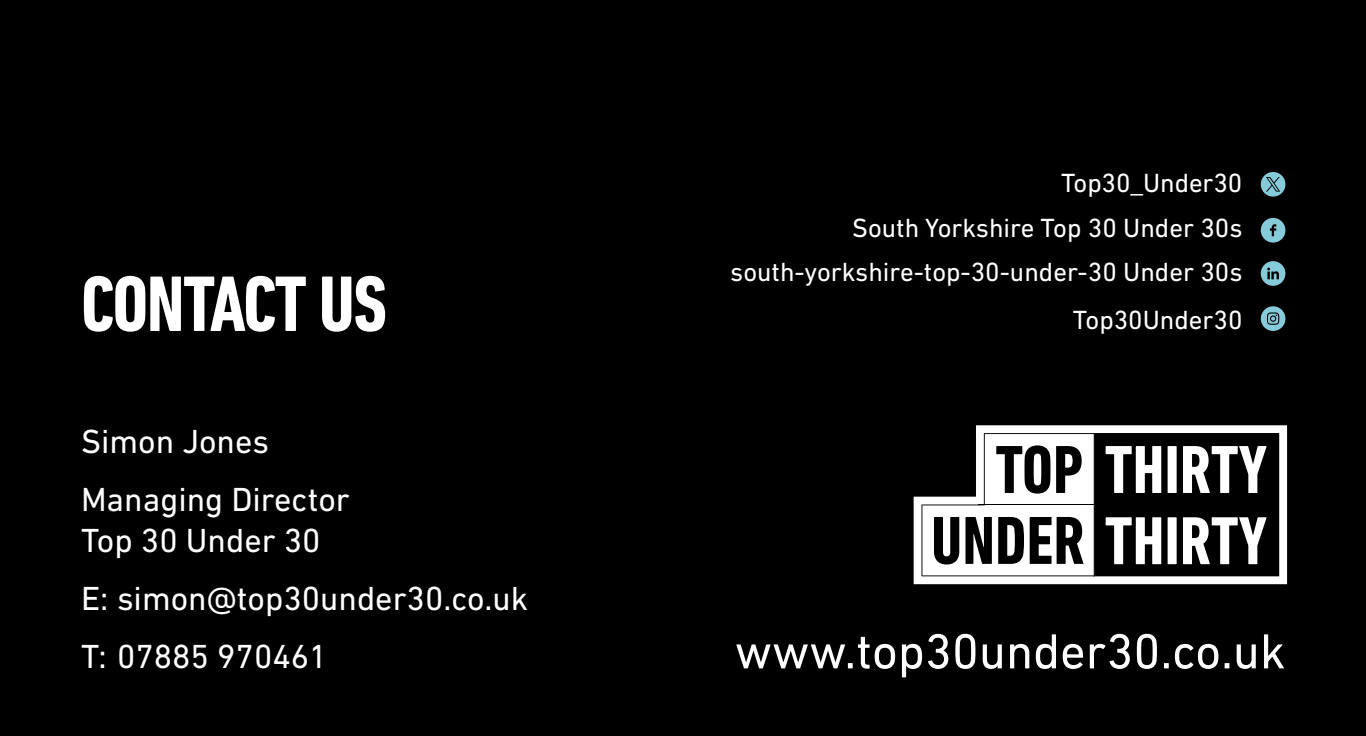
<style>
.page{position:relative;width:1366px;height:736px;background:#000}
.page>*{position:absolute;margin:0;border:0;box-sizing:border-box;transform-origin:0 0}
.t1{font:700 condensed 80px "DIN Next LT Pro";letter-spacing:-.02em;color:#fff}
.t2{font:50px "DIN Next LT Pro";color:#fff}
.t3{font:34px/58.3px "DIN Next LT Pro";color:#fff}
.t4{font:26.8px/44.4px "DIN Next LT Pro";color:#fff;text-align:right}
</style>
<div class="page">
<svg style="left:914px;top:425px;width:373px;height:159px;fill:#fff"></svg>
<svg style="left:921px;top:433px;width:358px;height:143px"></svg>
<hr style="left:978px;top:505px;width:117px;height:1px;background:#000">
<svg style="left:1261px;top:172px;width:24px;height:25px"></svg>
<svg style="left:1261px;top:218px;width:24px;height:25px"></svg>
<svg style="left:1261px;top:261px;width:24px;height:25px"></svg>
<svg style="left:1261px;top:306px;width:24px;height:25px"></svg>
<h1 class="t1" style="left:81px;top:258px;width:308px">CONTACT US</h1>
<p class="t3" style="left:81px;top:412px;width:270px">Simon Jones<br>Managing Director</p>
<p class="t3" style="left:81px;top:511px;width:449px">Top 30 Under 30<br>E: simon@top30under30.co.uk<br>T: 07885 970461</p>
<p class="t4" style="left:730px;top:160px;width:514px">Top30_Under30<br>South Yorkshire Top 30 Under 30s south-yorkshire-top-30-under-30 Under 30s</p>
<p class="t4" style="left:1073px;top:297px;width:171px">Top30Under30</p>
<h2 class="t2" style="left:735px;top:623px;width:552px">www.top30under30.co.uk</h2>
</div>
